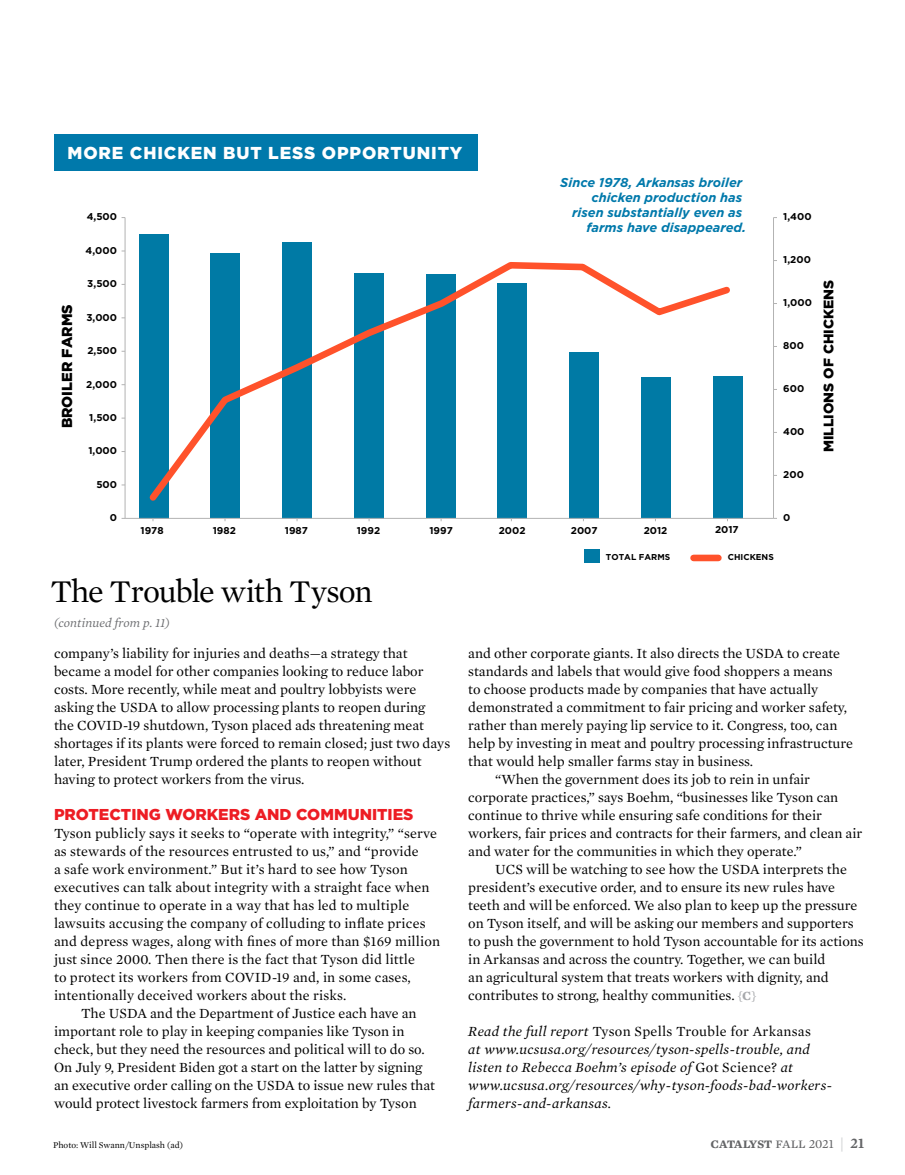
<style>
.page{position:relative;width:905px;height:1175px;background:#fff}
.page>*{position:absolute;margin:0;border:0;box-sizing:border-box;transform-origin:0 0}
.t1{font:32.25px "Mercury Text G1";letter-spacing:-.015em;color:#000}
.t2{font:900 17.25px "Gotham";letter-spacing:.05em;color:#fff}
.t3{font:900 15.75px "Gotham";color:#ed1d24}
.t4{font:600 15px "Mercury Text G1";letter-spacing:-.035em;color:#636466}
.t5{font:900 14.4px "Gotham";color:#000}
.t6{font:14.25px/18px "Mercury Text G1";color:#000}
.t7{font:italic 14.25px/18px "Mercury Text G1";letter-spacing:.02em;color:#000}
.t8{font:900 13.8px "Gotham";letter-spacing:-.005em;color:#000}
.t9{font:italic 700 12.9px "Gotham";color:#0079ab}
.t10{font:italic 12.75px "Mercury Text G1";letter-spacing:.005em;color:#6d6e71}
.t11{font:700 9.9px "Gotham";color:#000}
.t12{font:9px "Mercury Text G1";letter-spacing:-.01em;color:#000}
.t13{font:700 8.55px "Gotham";color:#000}
.s1{font-size:12px;color:#a7a9ac}
.s2{font-weight:700;font-size:12.75px;color:#a7a9ac}
.s3{font-style:normal}
.s4{font-weight:400}
.s5{font-weight:400;font-size:12.75px}
.s6{color:#d1d3d4}
</style>
<div class="page">
<div style="left:139px;top:234px;width:29px;height:284px;background:#007aa5"></div>
<div style="left:210px;top:253px;width:30px;height:265px;background:#007aa5"></div>
<div style="left:282px;top:242px;width:30px;height:276px;background:#007aa5"></div>
<div style="left:354px;top:273px;width:29px;height:245px;background:#007aa5"></div>
<div style="left:426px;top:274px;width:30px;height:244px;background:#007aa5"></div>
<div style="left:496px;top:283px;width:30px;height:235px;background:#007aa5"></div>
<div style="left:568px;top:352px;width:30px;height:166px;background:#007aa5"></div>
<div style="left:640px;top:377px;width:30px;height:141px;background:#007aa5"></div>
<div style="left:712px;top:376px;width:30px;height:142px;background:#007aa5"></div>
<hr style="left:773px;top:217px;width:1px;height:301px;background:#b3b3b3">
<hr style="left:125px;top:217px;width:1px;height:301px;background:#b3b3b3">
<hr style="left:125px;top:518px;width:648px;height:1px;background:#b3b3b3">
<svg style="left:149px;top:259px;width:581px;height:247px"></svg>
<div style="left:584px;top:549px;width:16px;height:14px;background:#007aa5"></div>
<div style="left:693px;top:554px;width:25px;height:7px;background:#ff522b"></div>
<div style="left:54px;top:134px;width:423px;height:37px;background:#0079ab"></div>
<p class="t2" style="left:68px;top:141px;width:396px">MORE CHICKEN BUT LESS OPPORTUNITY</p>
<p class="t11" style="left:87px;top:211px;width:32px">4,500</p>
<p class="t11" style="left:86px;top:245px;width:33px">4,000</p>
<p class="t5" style="left:57px;top:428px;width:125px;rotate:-90deg">BROILER FARMS</p>
<p class="t11" style="left:87px;top:278px;width:31px">3,500</p>
<p class="t11" style="left:86px;top:311px;width:32px">3,000</p>
<p class="t11" style="left:87px;top:345px;width:31px">2,500</p>
<p class="t11" style="left:86px;top:378px;width:32px">2,000</p>
<p class="t11" style="left:89px;top:412px;width:29px">1,500</p>
<p class="t11" style="left:88px;top:445px;width:30px">1,000</p>
<p class="t11" style="left:96px;top:478px;width:22px">500</p>
<p class="t9" style="left:560px;top:173px;width:183px">Since 1978, Arkansas broiler</p>
<p class="t9" style="left:591px;top:189px;width:152px">chicken production has</p>
<p class="t9" style="left:572px;top:204px;width:171px">risen substantially even as</p>
<p class="t9" style="left:586px;top:219px;width:161px">farms have disappeared.</p>
<p class="t11" style="left:783px;top:211px;width:30px">1,400</p>
<p class="t11" style="left:783px;top:254px;width:29px">1,200</p>
<p class="t11" style="left:783px;top:297px;width:30px">1,000</p>
<p class="t11" style="left:783px;top:340px;width:22px">800</p>
<p class="t11" style="left:783px;top:383px;width:23px">600</p>
<p class="t11" style="left:783px;top:426px;width:23px">400</p>
<p class="t11" style="left:783px;top:469px;width:22px">200</p>
<p class="t11" style="left:110px;top:512px;width:9px">0</p>
<p class="t11" style="left:140px;top:524px;width:25px">1978</p>
<p class="t11" style="left:213px;top:524px;width:25px">1982</p>
<p class="t11" style="left:285px;top:524px;width:25px">1987</p>
<p class="t11" style="left:357px;top:524px;width:25px">1992</p>
<p class="t11" style="left:429px;top:524px;width:25px">1997</p>
<p class="t11" style="left:499px;top:524px;width:28px">2002</p>
<p class="t11" style="left:571px;top:524px;width:28px">2007</p>
<p class="t11" style="left:643px;top:524px;width:25px">2012</p>
<p class="t11" style="left:715px;top:524px;width:25px">2017</p>
<p class="t13" style="left:606px;top:552px;width:66px">TOTAL FARMS</p>
<p class="t13" style="left:727px;top:552px;width:48px">CHICKENS</p>
<h1 class="t1" style="left:51px;top:568px;width:324px">The Trouble with Tyson</h1>
<p class="t10" style="left:54px;top:613px;width:118px">(continued from p. 11)</p>
<p class="t11" style="left:783px;top:512px;width:9px">0</p>
<p class="t8" style="left:819px;top:452px;width:174px;rotate:-90deg">MILLIONS OF CHICKENS</p>
<p class="t6" style="left:54px;top:644px;width:397px">company’s liability for injuries and deaths—a strategy that became a model for other companies looking to reduce labor costs. More recently, while meat and poultry lobbyists were asking the USDA to allow processing plants to reopen during<br>the COVID-19 shutdown, Tyson placed ads threatening meat shortages if its plants were forced to remain closed; just two days later, President Trump ordered the plants to reopen without having to protect workers from the virus.</p>
<p class="t3" style="left:54px;top:804px;width:361px">PROTECTING WORKERS AND COMMUNITIES</p>
<p class="t6" style="left:54px;top:824px;width:384px">Tyson publicly says it seeks to “operate with integrity,” “serve</p>
<p class="t6" style="left:54px;top:842px;width:366px">as stewards of the resources entrusted to us,” and “provide</p>
<p class="t6" style="left:54px;top:860px;width:355px">a safe work environment.” But it’s hard to see how Tyson</p>
<p class="t6" style="left:54px;top:878px;width:377px">executives can talk about integrity with a straight face when</p>
<p class="t6" style="left:54px;top:896px;width:356px">they continue to operate in a way that has led to multiple</p>
<p class="t6" style="left:54px;top:914px;width:373px">lawsuits accusing the company of colluding to inflate prices</p>
<p class="t6" style="left:54px;top:932px;width:387px">and depress wages, along with fines of more than $169 million</p>
<p class="t6" style="left:54px;top:950px;width:362px">just since 2000. Then there is the fact that Tyson did little</p>
<p class="t6" style="left:54px;top:968px;width:358px">to protect its workers from COVID-19 and, in some cases,</p>
<p class="t6" style="left:54px;top:985px;width:294px">intentionally deceived workers about the risks.</p>
<p class="t6" style="left:81px;top:1003px;width:337px">The USDA and the Department of Justice each have an</p>
<p class="t6" style="left:54px;top:1021px;width:352px">important role to play in keeping companies like Tyson in</p>
<p class="t6" style="left:54px;top:1039px;width:372px">check, but they need the resources and political will to do so.</p>
<p class="t6" style="left:54px;top:1057px;width:370px">On July 9, President Biden got a start on the latter by signing</p>
<p class="t6" style="left:54px;top:1075px;width:382px">an executive order calling on the USDA to issue new rules that</p>
<p class="t6" style="left:54px;top:1093px;width:364px">would protect livestock farmers from exploitation by Tyson</p>
<p class="t12" style="left:53px;top:1138px;width:131px">Photo: Will Swann/Unsplash (ad)</p>
<p class="t6" style="left:468px;top:643px;width:373px">and other corporate giants. It also directs the USDA to create</p>
<p class="t6" style="left:468px;top:661px;width:366px">standards and labels that would give food shoppers a means</p>
<p class="t6" style="left:468px;top:679px;width:351px">to choose products made by companies that have actually</p>
<p class="t6" style="left:468px;top:697px;width:380px">demonstrated a commitment to fair pricing and worker safety,</p>
<p class="t6" style="left:468px;top:715px;width:370px">rather than merely paying lip service to it. Congress, too, can</p>
<p class="t6" style="left:468px;top:733px;width:386px">help by investing in meat and poultry processing infrastructure</p>
<p class="t6" style="left:468px;top:751px;width:286px">that would help smaller farms stay in business.</p>
<p class="t6" style="left:495px;top:769px;width:316px">“When the government does its job to rein in unfair</p>
<p class="t6" style="left:468px;top:787px;width:371px">corporate practices,” says Boehm, “businesses like Tyson can</p>
<p class="t6" style="left:468px;top:805px;width:355px">continue to thrive while ensuring safe conditions for their</p>
<p class="t6" style="left:468px;top:823px;width:395px">workers, fair prices and contracts for their farmers, and clean air</p>
<p class="t6" style="left:468px;top:841px;width:335px">and water for the communities in which they operate.”</p>
<p class="t6" style="left:495px;top:859px;width:353px">UCS will be watching to see how the USDA interprets the</p>
<p class="t6" style="left:468px;top:877px;width:368px">president’s executive order, and to ensure its new rules have</p>
<p class="t6" style="left:468px;top:895px;width:391px">teeth and will be enforced. We also plan to keep up the pressure</p>
<p class="t6" style="left:468px;top:913px;width:387px">on Tyson itself, and will be asking our members and supporters</p>
<p class="t6" style="left:468px;top:931px;width:397px">to push the government to hold Tyson accountable for its actions</p>
<p class="t6" style="left:468px;top:949px;width:359px">in Arkansas and across the country. Together, we can build</p>
<p class="t6" style="left:468px;top:967px;width:362px">an agricultural system that treats workers with dignity, and</p>
<p class="t6" style="left:468px;top:985px;width:289px">contributes to strong, healthy communities. <span class="s1">{</span><span class="s2">C</span><span class="s1">}</span></p>
<p class="t7" style="left:468px;top:1022px;width:365px">Read the full report <span class="s3">Tyson Spells Trouble for Arkansas<br></span>at www.ucsusa.org/resources/tyson-spells-trouble, and listen to Rebecca Boehm’s episode of <span class="s3">Got Science?</span> at www.ucsusa.org/resources/why-tyson-foods-bad-workers&shy;farmers-and-arkansas.</p>
<p class="t4" style="left:710px;top:1132px;width:155px">catalyst <span class="s4">fall</span> <span class="s5">2021</span> <span class="s6">|</span> 21</p>
</div>
